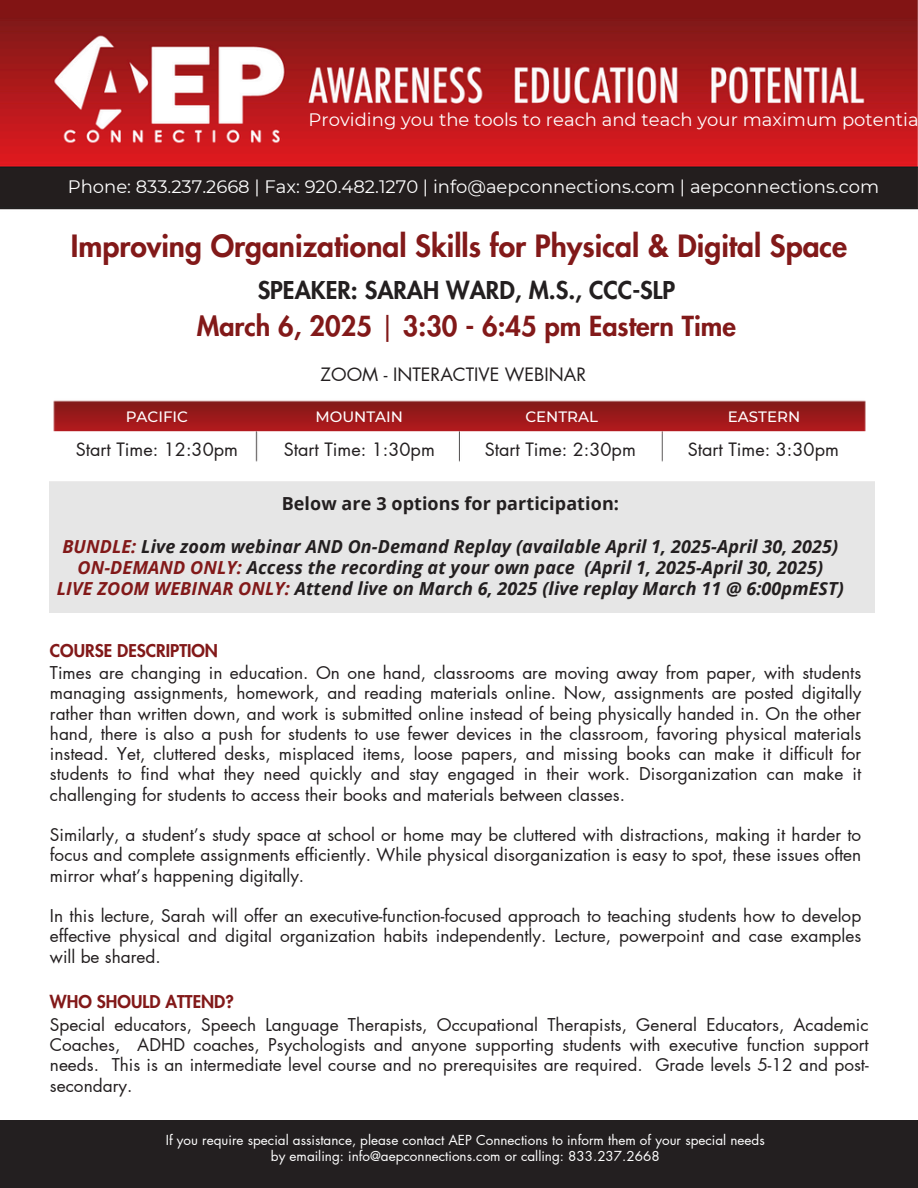
<style>
.page{position:relative;width:918px;height:1188px;background:#fff}
.page>*{position:absolute;margin:0;border:0;box-sizing:border-box;transform-origin:0 0}
.t1{font:800 30px "Futura LT Pro";color:#821919}
.t2{font:800 27px "Futura LT Pro";color:#821919}
.t3{font:800 24px "Futura LT Pro";color:#231f20}
.t4{font:italic 700 18px/21.3px "Open Sans";letter-spacing:.005em;color:#231f20;text-align:center}
.t5{font:18px "Montserrat";color:#fff}
.t6{font:18px "Futura LT Pro";color:#231f20}
.t7{font:700 18px "Open Sans";letter-spacing:.005em;color:#231f20}
.t8{font:17.25px/20.2px "Futura LT Pro";color:#231f20;text-align:justify}
.t9{font:500 15px "Montserrat";color:#fff}
.t10{font:13.5px/15.8px "Futura LT Pro";color:#fff;text-align:center}
.s1{font-weight:400}
.s2{color:#821919}
.s3{font-weight:800;color:#821919}
</style>
<div class="page">
<div style="left:0;top:1121px;width:918px;height:67px;background:#231f20"></div>
<img style="left:0;top:0;width:918px;height:210px">
<img style="left:53px;top:400px;width:813px;height:62px">
<p class="t5" style="left:309px;top:109px;width:612px">Providing you the tools to reach and teach your maximum potentia</p>
<p class="t5" style="left:68px;top:175px;width:813px">Phone: 833.237.2668 | Fax: 920.482.1270 | info@aepconnections.com | aepconnections.com</p>
<h5 class="t1" style="left:71px;top:233px;width:778px">Improving Organizational Skills for Physical &amp; Digital Space</h5>
<h1 class="t3" style="left:258px;top:279px;width:419px">SPEAKER: SARAH WARD, M.S., CCC-SLP</h1>
<h1 class="t2" style="left:197px;top:314px;width:541px">March 6, 2025 <span class="s1">|</span> 3:30 - 6:45 pm Eastern Time</h1>
<h5 class="t6" style="left:321px;top:366px;width:267px">ZOOM - INTERACTIVE WEBINAR</h5>
<h6 class="t9" style="left:126px;top:407px;width:64px">PACIFIC</h6>
<h5 class="t9" style="left:315px;top:407px;width:89px">MOUNTAIN</h5>
<p class="t9" style="left:525px;top:407px;width:74px">CENTRAL</p>
<h4 class="t9" style="left:728px;top:407px;width:74px">EASTERN</h4>
<h6 class="t6" style="left:76px;top:441px;width:164px">Start Time: 12:30pm</h6>
<h5 class="t6" style="left:284px;top:441px;width:153px">Start Time: 1:30pm</h5>
<h6 class="t6" style="left:485px;top:441px;width:153px">Start Time: 2:30pm</h6>
<h5 class="t6" style="left:688px;top:441px;width:153px">Start Time: 3:30pm</h5>
<h5 class="t7" style="left:282px;top:491px;width:339px">Below are 3 options for participation:</h5>
<h5 class="t4" style="left:57px;top:535px;width:789px"><span class="s2">BUNDLE:</span> Live zoom webinar AND On-Demand Replay (available April 1, 2025-April 30, 2025)<br><span class="s2">ON-DEMAND ONLY:</span> Access the recording at your own pace (April 1, 2025-April 30, 2025)<br><span class="s2">LIVE ZOOM WEBINAR ONLY:</span> Attend live on March 6, 2025 (live replay March 11 @ 6:00pmEST)</h5>
<h3 class="t8" style="left:50px;top:640px;width:813px;line-height:22.5px"><span class="s3">COURSE DESCRIPTION<br></span>Times are changing in education. On one hand, classrooms are moving away from paper, with students</h3>
<h3 class="t8" style="left:50px;top:684px;width:813px">managing assignments, homework, and reading materials online. Now, assignments are posted digitally rather than written down, and work is submitted online instead of being physically handed in. On the other hand, there is also a push for students to use fewer devices in the classroom, favoring physical materials instead. Yet, cluttered desks, misplaced items, loose papers, and missing books can make it difficult for students to find what they need quickly and stay engaged in their work. Disorganization can make it challenging for students to access their books and materials between classes.</h3>
<p class="t8" style="left:50px;top:825px;width:813px">Similarly, a student’s study space at school or home may be cluttered with distractions, making it harder to focus and complete assignments efficiently. While physical disorganization is easy to spot, these issues often mirror what’s happening digitally.</p>
<h6 class="t8" style="left:50px;top:906px;width:813px">In this lecture, Sarah will offer an executive-function-focused approach to teaching students how to develop effective physical and digital organization habits independently. Lecture, powerpoint and case examples will be shared.</h6>
<h4 class="t8" style="left:50px;top:992px;width:820px;line-height:22.5px"><span class="s3">WHO SHOULD ATTEND?<br></span>Special educators, Speech Language Therapists, Occupational Therapists, General Educators, Academic</h4>
<h4 class="t8" style="left:50px;top:1035px;width:820px">Coaches, ADHD coaches, Psychologists and anyone supporting students with executive function support needs. This is an intermediate level course and no prerequisites are required. Grade levels 5-12 and post&shy;secondary.</h4>
<h2 class="t10" style="left:166px;top:1133px;width:600px">If you require special assistance, please contact AEP Connections to inform them of your special needs by emailing: info@aepconnections.com or calling: 833.237.2668</h2>
</div>
